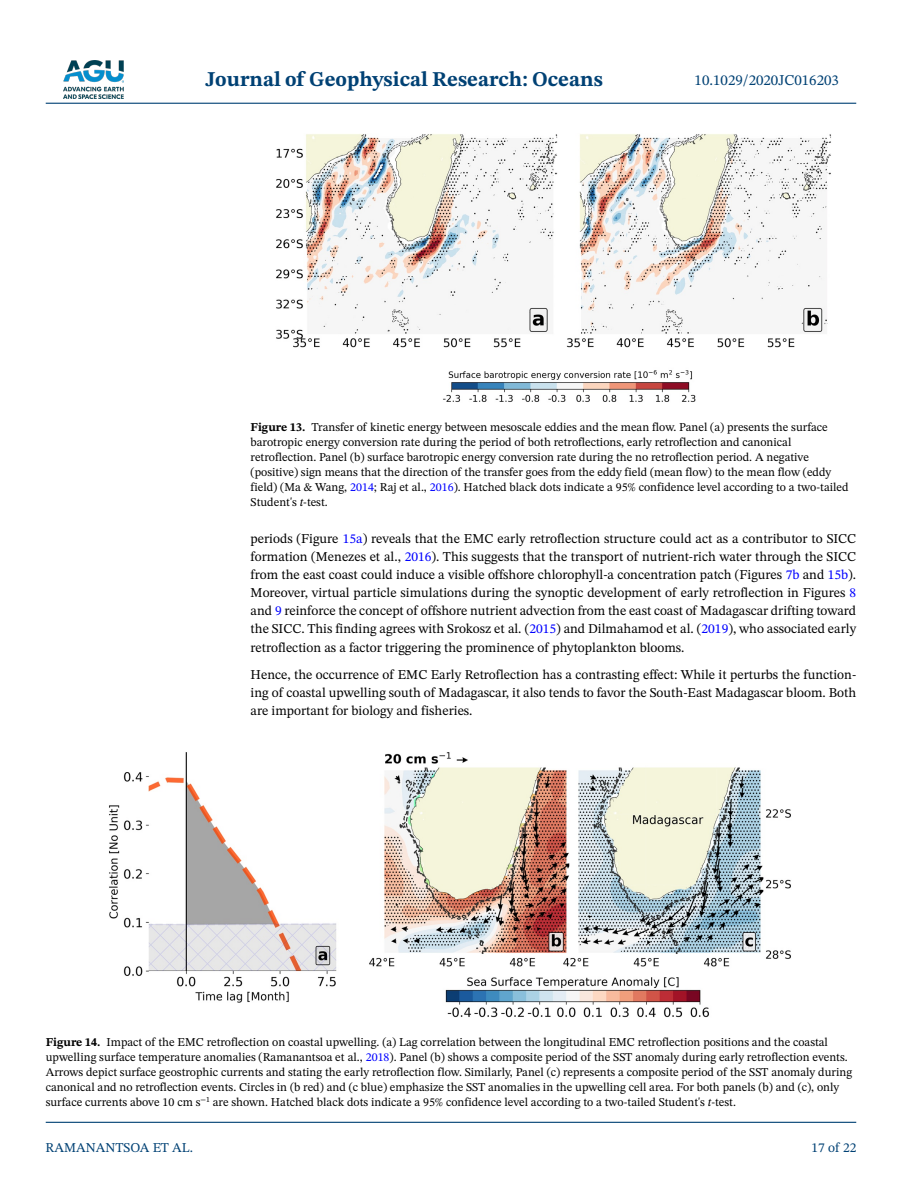
<style>
.page{position:relative;width:902px;height:1183px;background:#fff}
.page>*{position:absolute;margin:0;border:0;box-sizing:border-box;transform-origin:0 0}
.t1{font:700 21px "STIX Two Text";color:#004174}
.t2{font:15px "STIX Two Text";color:#004174}
.t3{font:13.5px/18px "STIX Two Text";color:#000;text-align:justify}
.t4{font:13.5px "STIX Two Text";color:#004174}
.t5{font:12px/15px "STIX Two Text";color:#000}
.s1{font-weight:700}
.s2{color:#00f}
.s3{font-style:italic}
</style>
<div class="page">
<img style="left:63px;top:60px;width:60px;height:39px">
<hr style="left:46px;top:103px;width:810px;height:1px;background:#004174">
<hr style="left:46px;top:1121px;width:810px;height:1px;background:#004174">
<img style="left:276px;top:134px;width:555px;height:268px">
<img style="left:109px;top:752px;width:682px;height:265px">
<h1 class="t1" style="left:205px;top:64px;width:399px">Journal of Geophysical Research: Oceans</h1>
<p class="t2" style="left:694px;top:69px;width:146px">10.1029/2020JC016203</p>
<p class="t5" style="left:250px;top:419px;width:599px"><span class="s1">Figure 13.</span> Transfer of kinetic energy between mesoscale eddies and the mean flow. Panel (a) presents the surface barotropic energy conversion rate during the period of both retroflections, early retroflection and canonical retroflection. Panel (b) surface barotropic energy conversion rate during the no retroflection period. A negative (positive) sign means that the direction of the transfer goes from the eddy field (mean flow) to the mean flow (eddy field) (Ma &amp; Wang, <span class="s2">2014</span>; Raj et al., <span class="s2">2016</span>). Hatched black dots indicate a 95% confidence level according to a two-tailed Student's <span class="s3">t</span>-test.</p>
<p class="t3" style="left:250px;top:529px;width:607px">periods (Figure <span class="s2">15a</span>) reveals that the EMC early retroflection structure could act as a contributor to SICC formation (Menezes et al., <span class="s2">2016</span>). This suggests that the transport of nutrient-rich water through the SICC from the east coast could induce a visible offshore chlorophyll-a concentration patch (Figures <span class="s2">7b</span> and <span class="s2">15b</span>).<br>Moreover, virtual particle simulations during the synoptic development of early retroflection in Figures <span class="s2">8 </span>and <span class="s2">9</span> reinforce the concept of offshore nutrient advection from the east coast of Madagascar drifting toward the SICC. This finding agrees with Srokosz et al. (<span class="s2">2015</span>) and Dilmahamod et al. (<span class="s2">2019</span>), who associated early retroflection as a factor triggering the prominence of phytoplankton blooms.</p>
<p class="t3" style="left:250px;top:664px;width:607px">Hence, the occurrence of EMC Early Retroflection has a contrasting effect: While it perturbs the function&shy;ing of coastal upwelling south of Madagascar, it also tends to favor the South-East Madagascar bloom. Both are important for biology and fisheries.</p>
<p class="t5" style="left:46px;top:1034px;width:807px"><span class="s1">Figure 14.</span> Impact of the EMC retroflection on coastal upwelling. (a) Lag correlation between the longitudinal EMC retroflection positions and the coastal upwelling surface temperature anomalies (Ramanantsoa et al., <span class="s2">2018</span>). Panel (b) shows a composite period of the SST anomaly during early retroflection events.<br>Arrows depict surface geostrophic currents and stating the early retroflection flow. Similarly, Panel (c) represents a composite period of the SST anomaly during canonical and no retroflection events. Circles in (b red) and (c blue) emphasize the SST anomalies in the upwelling cell area. For both panels (b) and (c), only surface currents above 10 cm s<sup>−1</sup> are shown. Hatched black dots indicate a 95% confidence level according to a two-tailed Student's <span class="s3">t</span>-test.</p>
<p class="t4" style="left:45px;top:1137px;width:149px">RAMANANTSOA ET AL.</p>
<p class="t4" style="left:811px;top:1137px;width:46px">17 of 22</p>
</div>
